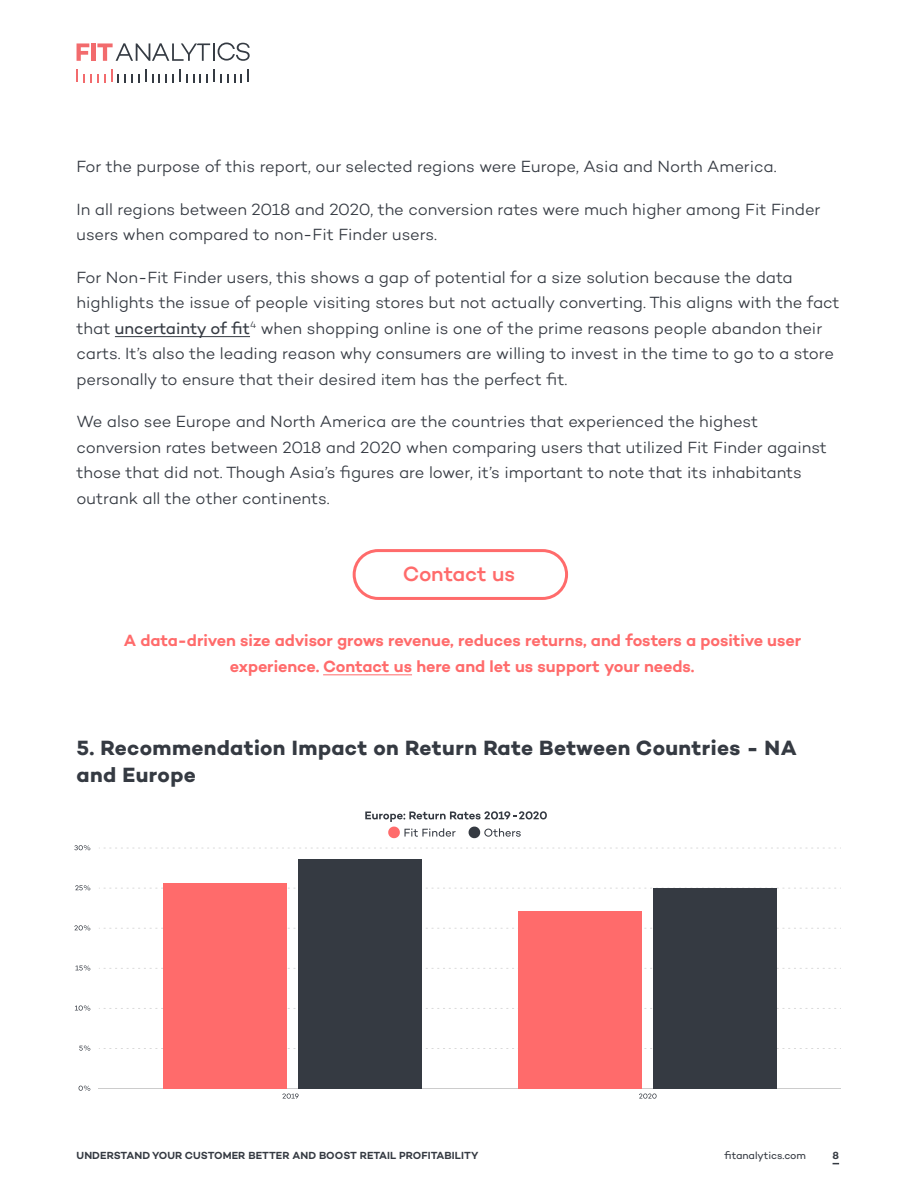
<style>
.page{position:relative;width:918px;height:1188px;background:#fff}
.page>*{position:absolute;margin:0;border:0;box-sizing:border-box;transform-origin:0 0}
.Paragraph_Intro_text{font:700 21px/27px "Campton";letter-spacing:.02em;color:#353a42}
.Paragraph_Intro_text-2{font:500 21px "Campton";letter-spacing:-.01em;color:#ff6b6b}
.Paragraph_Intro_text-3{font:300 16.5px/25.5px "Campton";letter-spacing:-.005em;color:#353a42}
.Paragraph_Intro_text-4{font:600 16.5px/25.5px "Campton";letter-spacing:-.005em;color:#ff6b6b;text-align:center}
.t1{font:600 10.5px "Campton";letter-spacing:.01em;color:#353a42}
.t2{font:10.5px "Campton";letter-spacing:-.005em;color:#353a42}
.s1{font-weight:400}
</style>
<div class="page">
<hr style="left:115px;top:336px;width:135px;height:1px;background:#353a42">
<div style="left:353px;top:549px;width:215px;height:51px;border:3px solid #ff6b6b;border-radius:24px"></div>
<hr style="left:323px;top:674px;width:89px;height:1px;background:#ff6b6b">
<svg style="left:74px;top:845px;width:16px;height:5px"></svg>
<svg style="left:75px;top:885px;width:15px;height:5px"></svg>
<svg style="left:74px;top:925px;width:16px;height:5px"></svg>
<svg style="left:75px;top:965px;width:15px;height:6px"></svg>
<svg style="left:75px;top:1005px;width:15px;height:6px"></svg>
<svg style="left:79px;top:1046px;width:11px;height:5px"></svg>
<svg style="left:79px;top:1086px;width:11px;height:5px"></svg>
<svg style="left:99px;top:848px;width:742px;height:1px"></svg>
<svg style="left:99px;top:888px;width:742px;height:1px"></svg>
<svg style="left:99px;top:928px;width:742px;height:1px"></svg>
<svg style="left:99px;top:968px;width:742px;height:1px"></svg>
<svg style="left:99px;top:1008px;width:742px;height:1px"></svg>
<svg style="left:99px;top:1048px;width:742px;height:1px"></svg>
<hr style="left:99px;top:1088px;width:742px;height:1px;background:#ccc">
<svg style="left:282px;top:1094px;width:17px;height:5px"></svg>
<div style="left:163px;top:883px;width:124px;height:205px;background:#ff6b6b"></div>
<div style="left:298px;top:859px;width:124px;height:229px;background:#353a42"></div>
<svg style="left:639px;top:1094px;width:18px;height:5px"></svg>
<div style="left:518px;top:911px;width:123px;height:177px;background:#ff6b6b"></div>
<div style="left:653px;top:888px;width:123px;height:200px;background:#353a42"></div>
<svg style="left:365px;top:811px;width:182px;height:27px"></svg>
<svg style="left:77px;top:43px;width:12px;height:18px"></svg>
<div style="left:91px;top:43px;width:5px;height:18px;background:#f26b6d"></div>
<svg style="left:77px;top:69px;width:172px;height:13px"></svg>
<svg style="left:97px;top:43px;width:153px;height:18px"></svg>
<p class="Paragraph_Intro_text-3" style="left:77px;top:153px;width:702px">For the purpose of this report, our selected regions were Europe, Asia and North America.</p>
<p class="Paragraph_Intro_text-3" style="left:77px;top:196px;width:745px">In all regions between 2018 and 2020, the conversion rates were much higher among Fit Finder users when compared to non-Fit Finder users.</p>
<p class="Paragraph_Intro_text-3" style="left:77px;top:264px;width:765px">For Non-Fit Finder users, this shows a gap of potential for a size solution because the data highlights the issue of people visiting stores but not actually converting. This aligns with the fact that <span class="s1">uncertainty of fit</span><sup>4</sup> when shopping online is one of the prime reasons people abandon their carts. It’s also the leading reason why consumers are willing to invest in the time to go to a store personally to ensure that their desired item has the perfect fit.</p>
<p class="Paragraph_Intro_text-3" style="left:77px;top:408px;width:752px">We also see Europe and North America are the countries that experienced the highest conversion rates between 2018 and 2020 when comparing users that utilized Fit Finder against those that did not. Though Asia’s figures are lower, it’s important to note that its inhabitants outrank all the other continents.</p>
<p class="Paragraph_Intro_text-2" style="left:403px;top:560px;width:114px">Contact us</p>
<p class="Paragraph_Intro_text-4" style="left:124px;top:628px;width:679px">A data-driven size advisor grows revenue, reduces returns, and fosters a positive user experience. Contact us here and let us support your needs.</p>
<p class="Paragraph_Intro_text" style="left:77px;top:734px;width:722px">5. Recommendation Impact on Return Rate Between Countries - NA and Europe</p>
<p class="t1" style="left:77px;top:1149px;width:403px">UNDERSTAND YOUR CUSTOMER BETTER AND BOOST RETAIL PROFITABILITY</p>
<p class="t2" style="left:725px;top:1149px;width:83px">fitanalytics.com</p>
<p class="t1" style="left:833px;top:1149px;width:8px">8</p>
</div>
